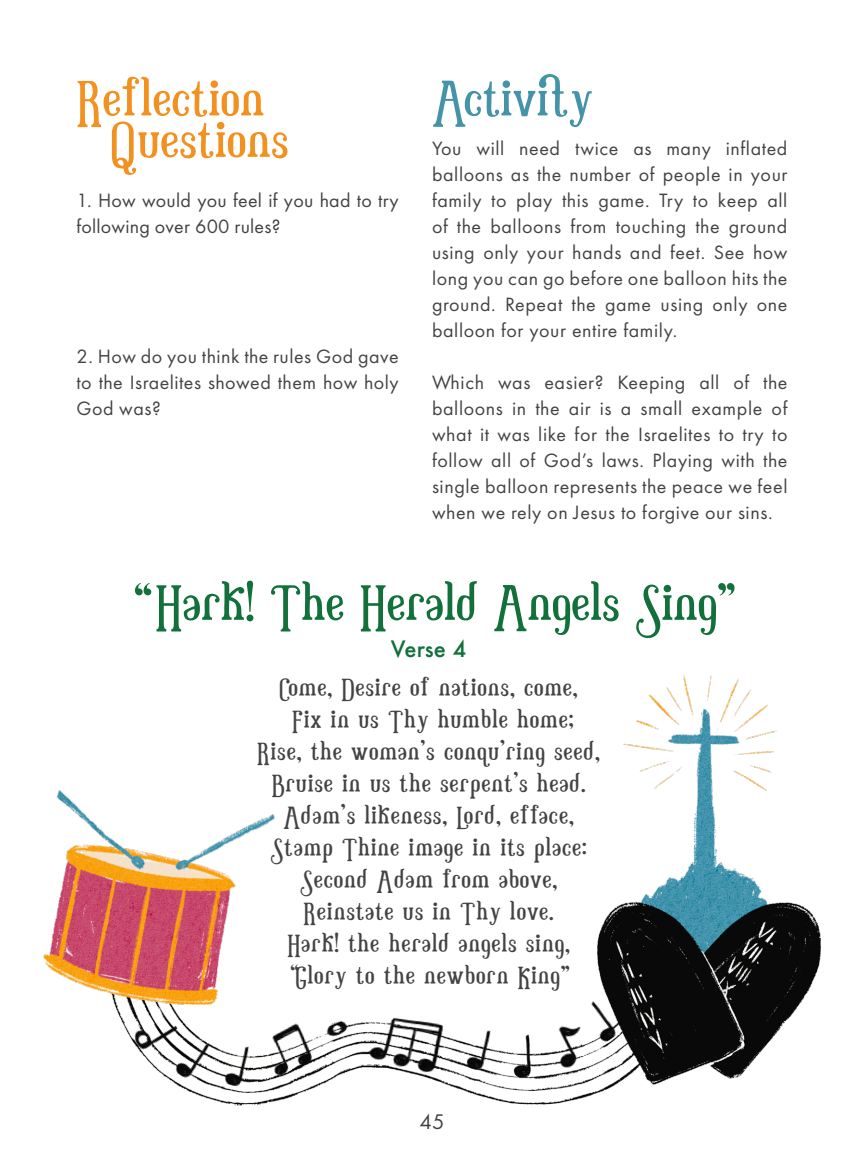
<style>
.page{position:relative;width:864px;height:1152px;background:#fff}
.page>*{position:absolute;margin:0;border:0;box-sizing:border-box;transform-origin:0 0}
.t1{font:66px "Little Baby";letter-spacing:-.005em;color:#12703b}
.t2{font:66px "Little Baby";color:#f39120}
.t3{font:66px "Little Baby";color:#4593a8}
.t4{font:32px "Little Baby";letter-spacing:.025em;color:#434343}
.t5{font:32px "Little Baby";color:#434445}
.t6{font:500 22px "Futura";color:#12703b}
.t7{font:22px "Futura PT";color:#434343}
.t8{font:20px/26px "Futura PT";letter-spacing:.025em;color:#434343;text-align:justify}
.s1{color:#f39221}
</style>
<div class="page">
<img style="left:114px;top:675px;width:707px;height:431px">
<img style="left:43px;top:786px;width:237px;height:218px">
<img style="left:367px;top:1013px;width:80px;height:64px">
<img style="left:262px;top:1018px;width:54px;height:59px">
<img style="left:551px;top:1021px;width:40px;height:50px">
<img style="left:125px;top:1007px;width:54px;height:54px">
<img style="left:171px;top:1032px;width:42px;height:48px">
<img style="left:325px;top:1018px;width:26px;height:22px">
<img style="left:462px;top:1023px;width:32px;height:49px">
<img style="left:513px;top:1034px;width:20px;height:44px">
<img style="left:577px;top:997px;width:42px;height:48px">
<img style="left:220px;top:1039px;width:32px;height:49px">
<p class="t2" style="left:76px;top:66px;width:190px"><span class="s1">R</span>eflection</p>
<p class="t2" style="left:111px;top:107px;width:180px">Questions</p>
<p class="t8" style="left:76px;top:187px;width:324px">1. How would you feel if you had to try following over 600 rules?</p>
<p class="t8" style="left:76px;top:343px;width:324px">2. How do you think the rules God gave to the Israelites showed them how holy God was?</p>
<p class="t3" style="left:432px;top:66px;width:162px">Activity</p>
<p class="t8" style="left:432px;top:135px;width:357px">You will need twice as many inflated balloons as the number of people in your family to play this game. Try to keep all of the balloons from touching the ground using only your hands and feet. See how long you can go before one balloon hits the ground. Repeat the game using only one balloon for your entire family.</p>
<p class="t8" style="left:432px;top:369px;width:357px">Which was easier? Keeping all of the balloons in the air is a small example of what it was like for the Israelites to try to follow all of God’s laws. Playing with the single balloon represents the peace we feel when we rely on Jesus to forgive our sins.</p>
<p class="t1" style="left:155px;top:570px;width:582px">Hark! The Herald Angels Sing”</p>
<p class="t1" style="left:152px;top:608px;width:20px;rotate:-180deg">”</p>
<p class="t6" style="left:391px;top:634px;width:77px">Verse 4</p>
<p class="t4" style="left:279px;top:671px;width:300px">Come, Desire of nations, come,</p>
<p class="t4" style="left:292px;top:703px;width:283px">Fix in us Thy humble home;</p>
<p class="t4" style="left:257px;top:735px;width:344px">Rise, the woman’s conqu’ring seed,</p>
<p class="t4" style="left:272px;top:767px;width:315px">Bruise in us the serpent’s head.</p>
<p class="t4" style="left:283px;top:799px;width:292px">Adam’s likeness, Lord, efface,</p>
<p class="t4" style="left:271px;top:831px;width:318px">Stamp Thine image in its place:</p>
<p class="t4" style="left:300px;top:863px;width:259px">Second Adam from above,</p>
<p class="t4" style="left:304px;top:895px;width:252px">Reinstate us in Thy love.</p>
<p class="t4" style="left:287px;top:927px;width:284px">Hark! the herald angels sing,</p>
<p class="t4" style="left:296px;top:959px;width:276px">Glory to the newborn King”</p>
<p class="t5" style="left:300px;top:977px;width:10px;rotate:-180deg">“</p>
<p class="t7" style="left:419px;top:1108px;width:27px">45</p>
</div>
